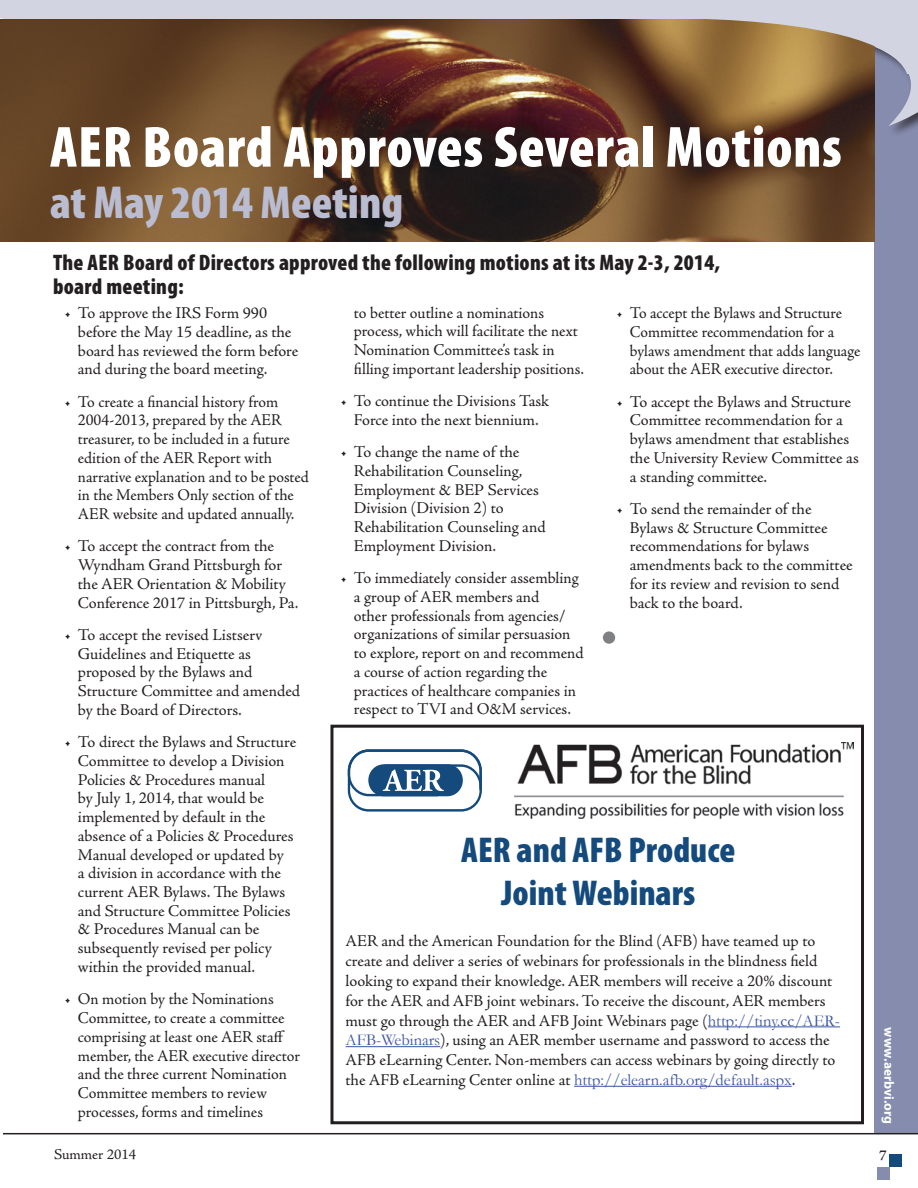
<style>
.page{position:relative;width:918px;height:1188px;background:#fff}
.page>*{position:absolute;margin:0;border:0;box-sizing:border-box;transform-origin:0 0}
.Head_5{font:900 condensed 58.5px "Myriad Pro";letter-spacing:.01em;color:#fff}
.t1{font:900 condensed 46.5px "Myriad Pro";color:#babdd1}
.names_in_the_news_ti{font:900 condensed 36px "Myriad Pro";color:#144a7c}
.author{font:900 condensed 22.5px/24px "Myriad Pro";letter-spacing:.01em;color:#231f20}
.Body_2{font:16.5px/18.8px "Adobe Jenson Pro";letter-spacing:-.005em;color:#231f20}
.Body_2-2{font:16.5px/18.8px "Adobe Jenson Pro";letter-spacing:-.005em;color:#231f20;scale:.96 1}
.t2{font:15px "Adobe Jenson Pro";color:#231f20}
.t3{font:600 15px "Adobe Jenson Pro";color:#231f20}
.t4{font:700 13.5px "Myriad Pro";color:#fff}
.s1{font-family:"Garamond";color:#3853a3}
</style>
<div class="page">
<div style="left:874px;top:0;width:44px;height:1134px;background:#858cae"></div>
<div style="left:877px;top:1167px;width:13px;height:13px;background:#858cae"></div>
<div style="left:890px;top:1154px;width:12px;height:13px;background:#144a7c"></div>
<svg style="left:874px;top:73px;width:44px;height:53px"></svg>
<hr style="left:0;top:1133px;width:918px;height:1px;background:#231f20">
<hr style="left:0;top:0;width:2px;height:1188px;background:#fff">
<img style="left:0;top:73px;width:874px;height:169px">
<svg style="left:0;top:0;width:918px;height:73px;background:#927966"></svg>
<div style="left:603px;top:631px;width:12px;height:13px;background:#7e8083;border-radius:50%"></div>
<div style="left:330px;top:725px;width:534px;height:399px;border:3px solid #231f20"></div>
<hr style="left:708px;top:1026px;width:132px;height:1px;background:#3853a3">
<hr style="left:346px;top:1046px;width:94px;height:1px;background:#3853a3">
<hr style="left:574px;top:1086px;width:218px;height:1px;background:#3853a3">
<svg style="left:348px;top:749px;width:134px;height:63px"></svg>
<img style="left:514px;top:743px;width:340px;height:76px">
<p class="Head_5" style="left:50px;top:110px;width:793px">AER Board Approves Several Motions</p>
<p class="t1" style="left:50px;top:172px;width:355px">at May 2014 Meeting</p>
<p class="author" style="left:53px;top:250px;width:669px">The AER Board of Directors approved the following motions at its May 2-3, 2014, board meeting:</p>
<p class="Body_2" style="left:78px;top:304px;width:222px;text-indent:-14px">• To approve the IRS Form 990 before the May 15 deadline, as the board has reviewed the form before and during the board meeting.</p>
<p class="Body_2" style="left:78px;top:392px;width:233px;text-indent:-14px">• To create a financial history from 2004-2013, prepared by the AER treasurer, to be included in a future edition of the AER Report with narrative explanation and to be posted in the Members Only section of the AER website and updated annually.</p>
<p class="Body_2" style="left:78px;top:537px;width:222px;text-indent:-14px">• To accept the contract from the<br>Wyndham Grand Pittsburgh for the AER Orientation &amp; Mobility<br>Conference 2017 in Pittsburgh, Pa.</p>
<p class="Body_2" style="left:78px;top:626px;width:224px;text-indent:-14px">• To accept the revised Listserv<br>Guidelines and Etiquette as proposed by the Bylaws and<br>Structure Committee and amended by the Board of Directors.</p>
<p class="Body_2" style="left:78px;top:733px;width:220px;text-indent:-14px">• To direct the Bylaws and Structure<br>Committee to develop a Division<br>Policies &amp; Procedures manual<br>by July 1, 2014, that would be implemented by default in the absence of a Policies &amp; Procedures<br>Manual developed or updated by<br>a division in accordance with the current AER Bylaws. The Bylaws and Structure Committee Policies &amp; Procedures Manual can be subsequently revised per policy within the provided manual.</p>
<p class="Body_2" style="left:78px;top:990px;width:224px;text-indent:-14px">• On motion by the Nominations<br>Committee, to create a committee comprising at least one AER staff member, the AER executive director and the three current Nomination<br>Committee members to review processes, forms and timelines</p>
<p class="Body_2" style="left:354px;top:303px;width:232px">to better outline a nominations process, which will facilitate the next Nomination Committee’s task in filling important leadership positions.</p>
<p class="Body_2" style="left:340px;top:392px;width:210px;text-align:center">• To continue the Divisions Task<br>Force into the next biennium.</p>
<p class="Body_2" style="left:354px;top:443px;width:193px;text-indent:-14px">• To change the name of the<br>Rehabilitation Counseling,<br>Employment &amp; BEP Services<br>Division (Division 2) to<br>Rehabilitation Counseling and<br>Employment Division.</p>
<p class="Body_2" style="left:354px;top:569px;width:231px;text-indent:-14px">• To immediately consider assembling a group of AER members and<br>other professionals from agencies/ organizations of similar persuasion to explore, report on and recommend a course of action regarding the practices of healthcare companies in respect to TVI and O&amp;M services.</p>
<p class="Body_2-2" style="left:630px;top:304px;width:242px;text-indent:-14px">• To accept the Bylaws and Structure Committee recommendation for a bylaws amendment that adds language about the AER executive director.</p>
<p class="Body_2" style="left:630px;top:392px;width:231px;text-indent:-14px">• To accept the Bylaws and Structure<br>Committee recommendation for a bylaws amendment that establishes the University Review Committee as a standing committee.</p>
<p class="Body_2" style="left:630px;top:500px;width:224px;text-indent:-14px">• To send the remainder of the<br>Bylaws &amp; Structure Committee recommendations for bylaws amendments back to the committee for its review and revision to send back to the board.</p>
<p class="names_in_the_news_ti" style="left:461px;top:827px;width:276px">AER and AFB Produce</p>
<p class="names_in_the_news_ti" style="left:501px;top:870px;width:195px">Joint Webinars</p>
<p class="Body_2" style="left:346px;top:932px;width:496px;line-height:19.8px">AER and the American Foundation for the Blind (AFB) have teamed up to create and deliver a series of webinars for professionals in the blindness field looking to expand their knowledge. AER members will receive a 20% discount for the AER and AFB joint webinars. To receive the discount, AER members must go through the AER and AFB Joint Webinars page (<span class="s1">http://tiny.cc/AER-AFB-Webinars</span>), using an AER member username and password to access the AFB eLearning Center. Non-members can access webinars by going directly to the AFB eLearning Center online at <span class="s1">http://elearn.afb.org/default.aspx</span>.</p>
<p class="t4" style="left:898px;top:1027px;width:98px;rotate:90deg">www.aerbvi.org</p>
<p class="t2" style="left:54px;top:1146px;width:84px">Summer 2014</p>
<p class="t3" style="left:879px;top:1146px;width:9px">7</p>
</div>
